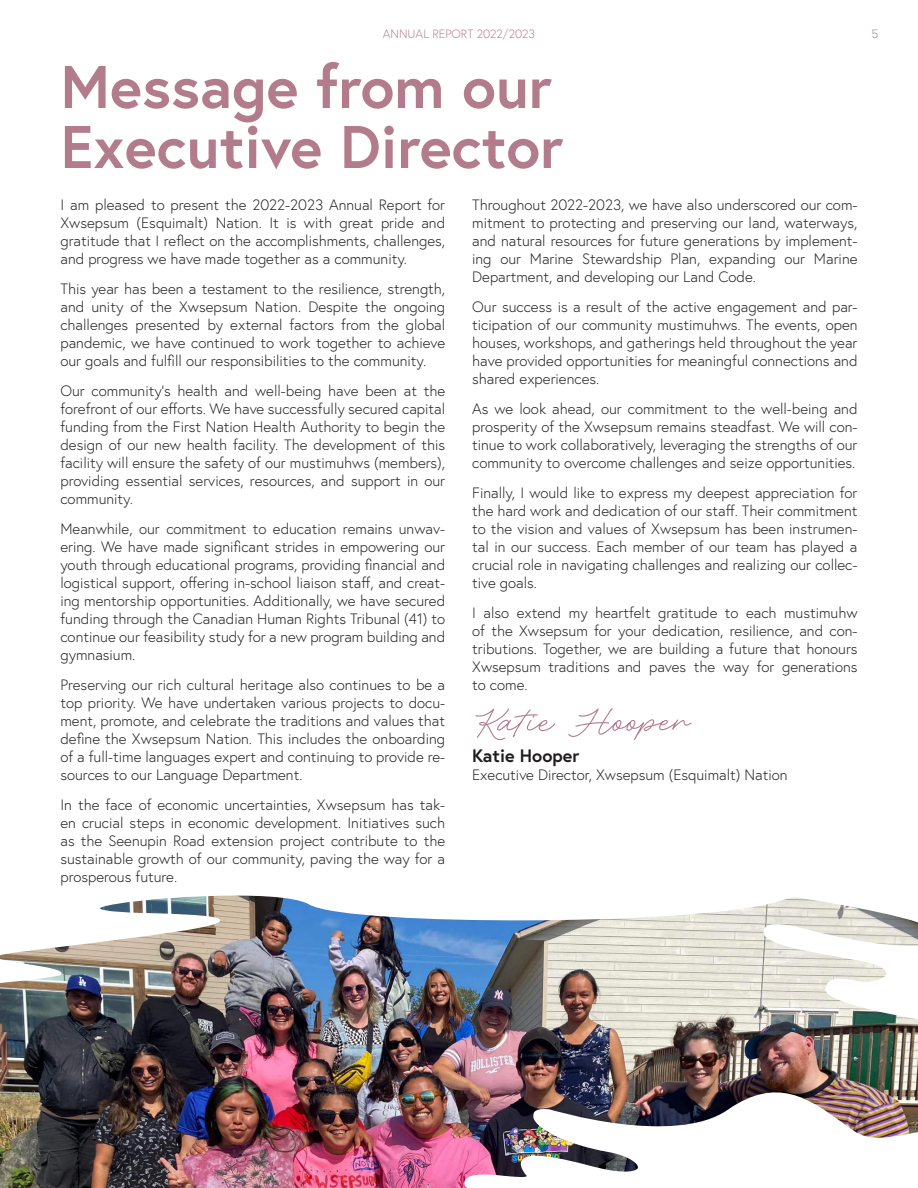
<style>
.page{position:relative;width:918px;height:1188px;background:#fff}
.page>*{position:absolute;margin:0;border:0;box-sizing:border-box;transform-origin:0 0}
.t1{font:700 60px/60px "Europa";color:#b37c8c}
.t2{font:700 18px "Europa";color:#1f1c1e}
.t3{font:300 15px/18px "Europa";color:#231f20;text-align:justify}
.t4{font:300 12px "Europa";color:#b37c8c}
</style>
<div class="page">
<img style="left:0;top:1027px;width:918px;height:161px">
<img style="left:464px;top:1076px;width:454px;height:112px">
<img style="left:463px;top:1027px;width:455px;height:20px">
<img style="left:0;top:895px;width:918px;height:132px">
<div style="left:584px;top:856px;width:132px;height:46px;background:#fff"></div>
<svg style="left:475px;top:708px;width:217px;height:32px"></svg>
<p class="t4" style="left:383px;top:27px;width:154px">ANNUAL REPORT 2022/2023</p>
<p class="t4" style="left:871px;top:27px;width:8px">5</p>
<h1 class="t1" style="left:60px;top:55px;width:504px">Message from our<br>Executive Director</h1>
<p class="t3" style="left:60px;top:196px;width:386px">I am pleased to present the 2022-2023 Annual Report for Xwsepsum (Esquimalt) Nation. It is with great pride and gratitude that I reflect on the accomplishments, challenges, and progress we have made together as a community.</p>
<p class="t3" style="left:60px;top:280px;width:386px">This year has been a testament to the resilience, strength, and unity of the Xwsepsum Nation. Despite the ongoing challenges presented by external factors from the global pandemic, we have continued to work together to achieve our goals and fulfill our responsibilities to the community.</p>
<p class="t3" style="left:60px;top:382px;width:386px">Our community’s health and well-being have been at the forefront of our efforts. We have successfully secured capital funding from the First Nation Health Authority to begin the design of our new health facility. The development of this facility will ensure the safety of our mustimuhws (members), providing essential services, resources, and support in our community.</p>
<p class="t3" style="left:60px;top:520px;width:386px">Meanwhile, our commitment to education remains unwav&shy;ering. We have made significant strides in empowering our youth through educational programs, providing financial and logistical support, offering in-school liaison staff, and creat&shy;ing mentorship opportunities. Additionally, we have secured funding through the Canadian Human Rights Tribunal (41) to continue our feasibility study for a new program building and gymnasium.</p>
<p class="t3" style="left:60px;top:676px;width:386px">Preserving our rich cultural heritage also continues to be a top priority. We have undertaken various projects to docu&shy;ment, promote, and celebrate the traditions and values that define the Xwsepsum Nation. This includes the onboarding of a full-time languages expert and continuing to provide re&shy;sources to our Language Department.</p>
<p class="t3" style="left:60px;top:796px;width:386px">In the face of economic uncertainties, Xwsepsum has tak&shy;en crucial steps in economic development. Initiatives such as the Seenupin Road extension project contribute to the sustainable growth of our community, paving the way for a prosperous future.</p>
<p class="t3" style="left:472px;top:196px;width:387px">Throughout 2022-2023, we have also underscored our com&shy;mitment to protecting and preserving our land, waterways, and natural resources for future generations by implement&shy;ing our Marine Stewardship Plan, expanding our Marine Department, and developing our Land Code.</p>
<p class="t3" style="left:472px;top:298px;width:387px">Our success is a result of the active engagement and par&shy;ticipation of our community mustimuhws. The events, open houses, workshops, and gatherings held throughout the year have provided opportunities for meaningful connections and shared experiences.</p>
<p class="t3" style="left:472px;top:400px;width:387px">As we look ahead, our commitment to the well-being and prosperity of the Xwsepsum remains steadfast. We will con&shy;tinue to work collaboratively, leveraging the strengths of our community to overcome challenges and seize opportunities.</p>
<p class="t3" style="left:472px;top:484px;width:387px">Finally, I would like to express my deepest appreciation for the hard work and dedication of our staff. Their commitment to the vision and values of Xwsepsum has been instrumen&shy;tal in our success. Each member of our team has played a crucial role in navigating challenges and realizing our collec&shy;tive goals.</p>
<p class="t3" style="left:472px;top:604px;width:387px">I also extend my heartfelt gratitude to each mustimuhw of the Xwsepsum for your dedication, resilience, and con&shy;tributions. Together, we are building a future that honours Xwsepsum traditions and paves the way for generations to come.</p>
<p class="t2" style="left:472px;top:743px;width:109px">Katie Hooper</p>
<p class="t3" style="left:472px;top:766px;width:317px">Executive Director, Xwsepsum (Esquimalt) Nation</p>
</div>
